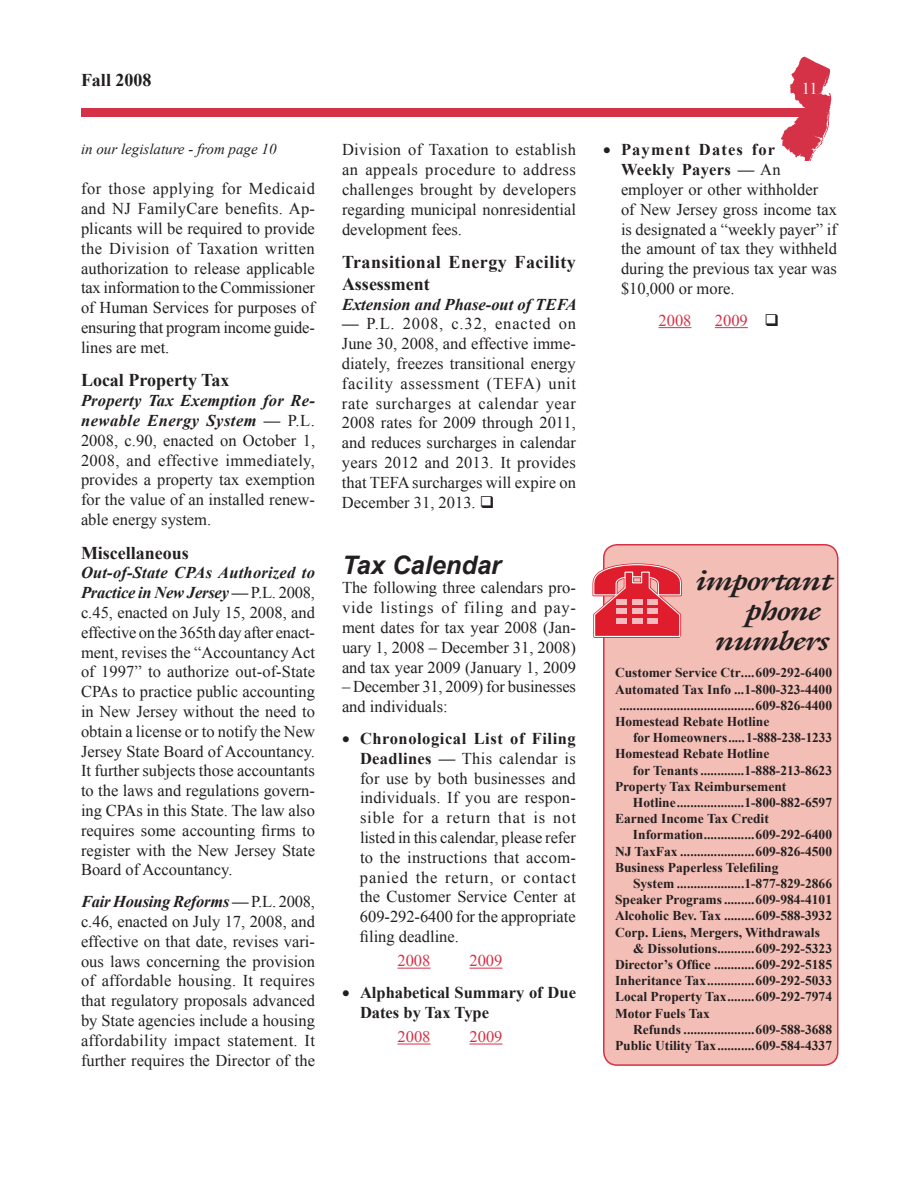
<style>
.page{position:relative;width:918px;height:1188px;background:#fff}
.page>*{position:absolute;margin:0;border:0;box-sizing:border-box;transform-origin:0 0}
.t1{font:27px "Joulliard Bold Italic SWFTE";letter-spacing:-.02em;color:#231f20;scale:1.2 1}
.t2{font:italic 700 25.5px "Arial";color:#231f20}
.t3{font:700 18px "Times New Roman";color:#231f20}
.t4{font:700 18px/21.6px "Times New Roman";letter-spacing:.025em;color:#231f20}
.t5{font:16.5px/19.8px "Times New Roman";color:#231f20;text-align:justify}
.t6{font:700 16.5px/19.8px "Times New Roman";color:#231f20}
.t7{font:italic 700 16.5px "Times New Roman";color:#231f20}
.t8{font:16.5px "Times New Roman";color:#d63247}
.t9{font:16.5px "Times New Roman";color:#fff}
.t10{font:italic 15px "Times New Roman";color:#231f20}
.t11{font:700 13.5px "Times New Roman";color:#231f20}
.s1{font-weight:700;font-style:italic}
.s2{font-weight:700}
.s3{color:#231f20}
</style>
<div class="page">
<div style="left:81px;top:108px;width:744px;height:9px;background:#d63247"></div>
<img style="left:781px;top:56px;width:51px;height:105px">
<hr style="left:398px;top:968px;width:32px;height:1px;background:#d63247">
<hr style="left:470px;top:968px;width:32px;height:1px;background:#d63247">
<hr style="left:398px;top:1044px;width:32px;height:1px;background:#d63247">
<hr style="left:470px;top:1044px;width:32px;height:1px;background:#d63247">
<div style="left:604px;top:545px;width:234px;height:520px;background:#f3beb6;border-radius:14px"></div>
<div style="left:603px;top:544px;width:235px;height:522px;border:2px solid #d63247;border-radius:14px"></div>
<svg style="left:593px;top:563px;width:89px;height:75px;background:#e64d57"></svg>
<div style="left:647px;top:599px;width:10px;height:6px;background:#f5b9be"></div>
<div style="left:632px;top:599px;width:11px;height:6px;background:#f5b9be"></div>
<div style="left:617px;top:599px;width:10px;height:6px;background:#f5b9be"></div>
<div style="left:647px;top:608px;width:11px;height:6px;background:#f5b9be"></div>
<div style="left:632px;top:608px;width:11px;height:6px;background:#f5b9be"></div>
<div style="left:617px;top:608px;width:10px;height:6px;background:#f5b9be"></div>
<div style="left:647px;top:618px;width:11px;height:6px;background:#f5b9be"></div>
<div style="left:632px;top:618px;width:11px;height:6px;background:#f5b9be"></div>
<div style="left:617px;top:618px;width:10px;height:6px;background:#f5b9be"></div>
<hr style="left:658px;top:327px;width:34px;height:1px;background:#d63247">
<hr style="left:715px;top:327px;width:33px;height:1px;background:#d63247">
<p class="t3" style="left:81px;top:67px;width:72px">Fall 2008</p>
<p class="t10" style="left:81px;top:139px;width:197px">in our legislature - from page 10</p>
<p class="t5" style="left:81px;top:179px;width:236px">for those applying for Medicaid and NJ FamilyCare benefits. Ap&shy;plicants will be required to provide the Division of Taxation written authorization to release applicable tax information to the Commissioner of Human Services for purposes of ensuring that program income guide&shy;lines are met.</p>
<p class="t3" style="left:81px;top:368px;width:150px">Local Property Tax</p>
<p class="t5" style="left:81px;top:391px;width:236px"><span class="s1">Property Tax Exemption for Re&shy;newable Energy System —</span> P.L.<br>2008, c.90, enacted on October 1, 2008, and effective immediately, provides a property tax exemption for the value of an installed renew&shy;able energy system.</p>
<p class="t3" style="left:81px;top:540px;width:109px">Miscellaneous</p>
<p class="t5" style="left:81px;top:563px;width:236px"><span class="s1">Out-of-State CPAs Authorized to Practice in New Jersey —</span> P.L. 2008, c.45, enacted on July 15, 2008, and effective on the 365th day after enact&shy;ment, revises the “Accountancy Act of 1997” to authorize out-of-State CPAs to practice public accounting in New Jersey without the need to obtain a license or to notify the New Jersey State Board of Accountancy.<br>It further subjects those accountants to the laws and regulations govern&shy;ing CPAs in this State. The law also requires some accounting firms to register with the New Jersey State Board of Accountancy.</p>
<p class="t5" style="left:81px;top:892px;width:236px"><span class="s1">Fair Housing Reforms —</span> P.L. 2008, c.46, enacted on July 17, 2008, and effective on that date, revises vari&shy;ous laws concerning the provision of affordable housing. It requires that regulatory proposals advanced by State agencies include a housing affordability impact statement. It further requires the Director of the</p>
<p class="t5" style="left:342px;top:140px;width:236px">Division of Taxation to establish an appeals procedure to address challenges brought by developers regarding municipal nonresidential development fees.</p>
<p class="t4" style="left:342px;top:251px;width:235px">Transitional Energy Facility<br>Assessment</p>
<p class="t7" style="left:342px;top:293px;width:236px">Extension and Phase-out of TEFA</p>
<p class="t5" style="left:342px;top:314px;width:236px"><span class="s1">—</span> P.L. 2008, c.32, enacted on June 30, 2008, and effective imme&shy;diately, freezes transitional energy facility assessment (TEFA) unit rate surcharges at calendar year 2008 rates for 2009 through 2011, and reduces surcharges in calendar years 2012 and 2013. It provides that TEFA surcharges will expire on Decem--ber 31, 2013. ❑</p>
<h2 class="t2" style="left:342px;top:548px;width:161px">Tax Calendar</h2>
<p class="t5" style="left:342px;top:578px;width:236px">The following three calendars pro&shy;vide listings of filing and pay‑ ment dates for tax year 2008 (Jan‑ uary 1, 2008 – December 31, 2008) and tax year 2009 (January 1, 2009</p>
<p class="t5" style="left:342px;top:677px;width:235px">– December 31, 2009) for businesses and individuals:</p>
<p class="t5" style="left:360px;top:728px;width:218px;text-indent:-18px">• <span class="s2">Chronological List of Filing Deadlines —</span> This calendar is for use by both businesses and individuals. If you are respon&shy;sible for a return that is not listed in this calendar, please refer to the instructions that accom&shy;panied the return, or contact the Customer Service Center at 609-292-6400 for the appropriate filing deadline.</p>
<p class="t8" style="left:397px;top:950px;width:34px">2008</p>
<p class="t8" style="left:469px;top:950px;width:34px">2009</p>
<p class="t6" style="left:360px;top:982px;width:218px;text-indent:-18px">• Alphabetical Summary of Due<br>Dates by Tax Type</p>
<p class="t9" style="left:802px;top:78px;width:17px">11</p>
<p class="t5" style="left:621px;top:140px;width:218px;text-align:left;text-indent:-18px">• <span class="s2">Payment Dates for<br>Weekly Payers —</span> An employer or other withholder<br>of New Jersey gross income tax is designated a “weekly payer” if the amount of tax they withheld during the previous tax year was $10,000 or more.</p>
<p class="t8" style="left:659px;top:309px;width:34px">2008</p>
<p class="t8" style="left:715px;top:309px;width:66px">2009 <span class="s3">❑</span></p>
<h1 class="t1" style="left:697px;top:563px;width:115px">important</h1>
<h1 class="t1" style="left:747px;top:593px;width:64px">phone</h1>
<h1 class="t1" style="left:717px;top:623px;width:96px">numbers</h1>
<p class="t11" style="left:615px;top:663px;width:219px">Customer Service Ctr....609-292-6400</p>
<p class="t11" style="left:615px;top:680px;width:219px">Automated Tax Info ...1-800-323-4400</p>
<p class="t11" style="left:619px;top:696px;width:214px">........................................609-826-4400</p>
<p class="t11" style="left:615px;top:712px;width:156px">Homestead Rebate Hotline</p>
<p class="t11" style="left:633px;top:728px;width:201px">for Homeowners.....1-888-238-1233</p>
<p class="t11" style="left:615px;top:744px;width:156px">Homestead Rebate Hotline</p>
<p class="t11" style="left:633px;top:761px;width:201px">for Tenants .............1-888-213-8623</p>
<p class="t11" style="left:615px;top:777px;width:173px">Property Tax Reimbursement</p>
<p class="t11" style="left:633px;top:793px;width:201px">Hotline....................1-800-882-6597</p>
<p class="t11" style="left:615px;top:809px;width:155px">Earned Income Tax Credit</p>
<p class="t11" style="left:633px;top:825px;width:201px">Information...............609-292-6400</p>
<p class="t11" style="left:615px;top:842px;width:219px">NJ TaxFax ......................609-826-4500</p>
<p class="t11" style="left:615px;top:858px;width:165px">Business Paperless Telefiling</p>
<p class="t11" style="left:633px;top:874px;width:201px">System ....................1-877-829-2866</p>
<p class="t11" style="left:615px;top:890px;width:219px">Speaker Programs.........609-984-4101</p>
<p class="t11" style="left:615px;top:906px;width:219px">Alcoholic Bev. Tax .........609-588-3932</p>
<p class="t11" style="left:615px;top:923px;width:206px">Corp. Liens, Mergers, Withdrawals</p>
<p class="t11" style="left:633px;top:939px;width:201px">&amp; Dissolutions...........609-292-5323</p>
<p class="t11" style="left:615px;top:955px;width:219px">Director’s Office ............609-292-5185</p>
<p class="t11" style="left:615px;top:971px;width:219px">Inheritance Tax..............609-292-5033</p>
<p class="t11" style="left:615px;top:987px;width:219px">Local Property Tax........609-292-7974</p>
<p class="t11" style="left:615px;top:1004px;width:97px">Motor Fuels Tax</p>
<p class="t11" style="left:633px;top:1020px;width:201px">Refunds .....................609-588-3688</p>
<p class="t11" style="left:615px;top:1036px;width:219px">Public Utility Tax...........609-584-4337</p>
</div>
